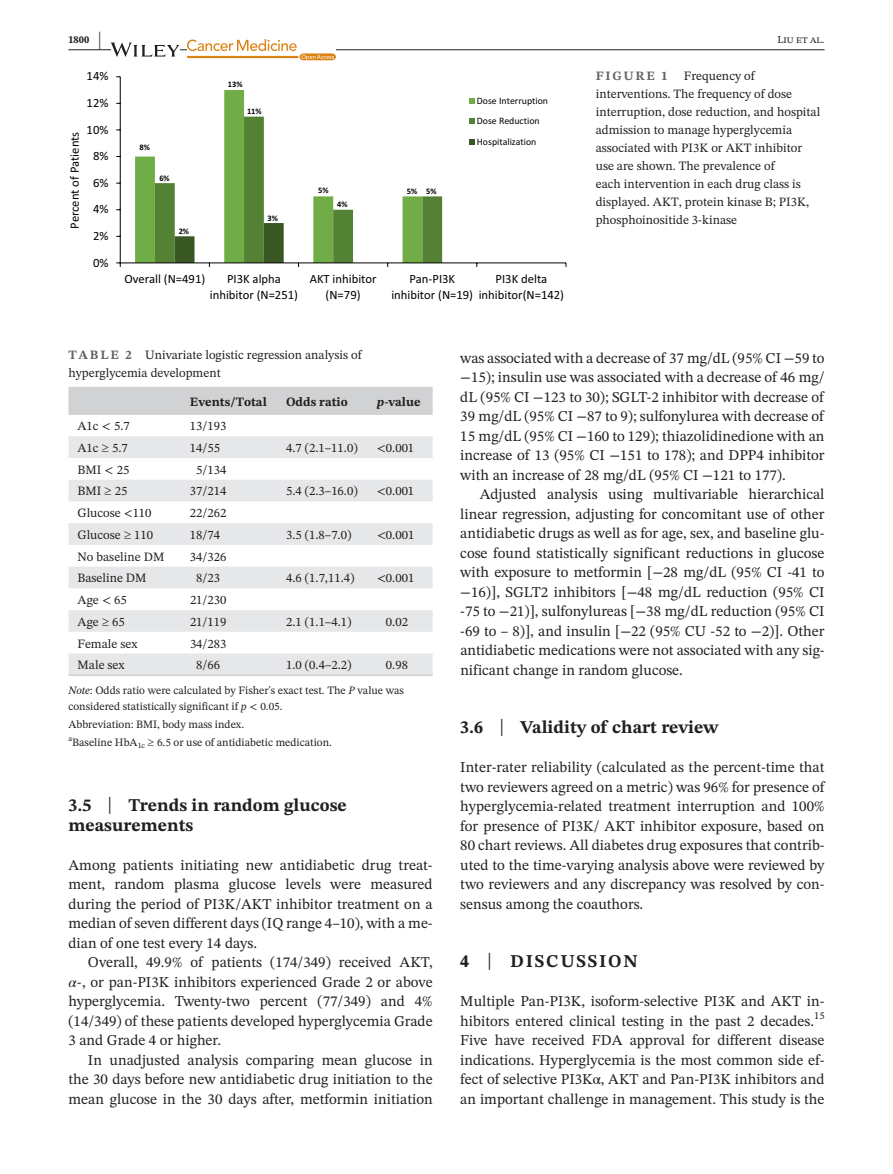
<style>
.page{position:relative;width:893px;height:1174px;background:#fff}
.page>*{position:absolute;margin:0;border:0;box-sizing:border-box;transform-origin:0 0}
.t1{font:700 18px/19.5px "STIX Two Text";color:#231f20}
.t2{font:700 18px "STIX Two Text";letter-spacing:.1em;color:#231f20}
.t3{font:15px/19.5px "STIX Two Text";color:#231f20;text-align:justify}
.t4{font:12.75px/18px "STIX Two Text";color:#231f20}
.t5{font:700 12.75px "STIX Two Text";color:#231f20}
.t6{font:700 12.75px "STIX Two Text";letter-spacing:.14em;color:#636366}
.t7{font:12.6px/15.5px "Calibri";color:#000;text-align:center}
.t8{font:11.25px/15.8px "STIX Two Text";color:#231f20}
.t9{font:10.5px "STIX Two Text";color:#231f20}
.t10{font:700 10.5px "STIX Two Text";color:#231f20}
.t11{font:9.9px/20.4px "Calibri";color:#000}
.t12{font:700 8.4px "Calibri";color:#000}
.t13{font:7.8px "STIX Two Text";color:#231f20}
.s1{font-size:21px}
.s2{font-weight:700;color:#636366}
.s3{font-style:italic}
.s4{font-weight:400;font-size:23.7px}
.s5{font-family:"STIX";font-style:italic}
.s6{font-family:"STIX"}
</style>
<div class="page">
<hr style="left:68px;top:49px;width:756px;height:1px;background:#231f20">
<svg style="left:111px;top:43px;width:68px;height:14px"></svg>
<svg style="left:187px;top:39px;width:149px;height:21px"></svg>
<svg style="left:135px;top:90px;width:129px;height:173px"></svg>
<hr style="left:120px;top:77px;width:1px;height:186px;background:#000">
<hr style="left:120px;top:263px;width:446px;height:1px;background:#000">
<svg style="left:155px;top:117px;width:287px;height:150px"></svg>
<svg style="left:469px;top:98px;width:5px;height:6px"></svg>
<svg style="left:469px;top:119px;width:5px;height:5px"></svg>
<svg style="left:469px;top:139px;width:5px;height:5px"></svg>
<div style="left:68px;top:387px;width:365px;height:28px;background:#d1d2d4"></div>
<svg style="left:68px;top:436px;width:365px;height:238px;fill:#e6e7e9"></svg>
<hr style="left:68px;top:674px;width:113px;height:2px;background:#d1d2d4">
<hr style="left:181px;top:674px;width:96px;height:2px;background:#d1d2d4">
<hr style="left:277px;top:674px;width:91px;height:2px;background:#d1d2d4">
<hr style="left:368px;top:674px;width:65px;height:2px;background:#d1d2d4">
<p class="t10" style="left:68px;top:32px;width:34px">1800 <span class="s1">|</span></p>
<p class="t9" style="left:777px;top:32px;width:49px">Liu et al.</p>
<p class="t7" style="left:67px;top:229px;width:98px;rotate:-90deg">stnei taPfotnecreP</p>
<p class="t7" style="left:87px;top:69px;width:23px">14%</p>
<p class="t7" style="left:87px;top:95px;width:23px">12%</p>
<p class="t7" style="left:87px;top:122px;width:23px">10%</p>
<p class="t7" style="left:93px;top:148px;width:17px">8%</p>
<p class="t7" style="left:93px;top:175px;width:17px">6%</p>
<p class="t7" style="left:93px;top:201px;width:17px">4%</p>
<p class="t7" style="left:93px;top:228px;width:17px">2%</p>
<p class="t7" style="left:93px;top:255px;width:17px">0%</p>
<p class="t12" style="left:140px;top:142px;width:12px">8%</p>
<p class="t12" style="left:159px;top:173px;width:12px">6%</p>
<p class="t12" style="left:179px;top:225px;width:12px">2%</p>
<p class="t12" style="left:228px;top:79px;width:16px">13%</p>
<p class="t12" style="left:247px;top:106px;width:16px">11%</p>
<p class="t12" style="left:268px;top:213px;width:12px">3%</p>
<p class="t12" style="left:318px;top:185px;width:12px">5%</p>
<p class="t12" style="left:337px;top:199px;width:12px">4%</p>
<p class="t12" style="left:407px;top:186px;width:31px">5% 5%</p>
<p class="t11" style="left:477px;top:90px;width:73px">Dose Interruption<br>Dose Reduction<br>Hospitalization</p>
<p class="t7" style="left:124px;top:271px;width:82px">Overall (N=491)</p>
<p class="t7" style="left:210px;top:271px;width:90px">PI3K alpha inhibitor (N=251)</p>
<p class="t7" style="left:310px;top:271px;width:68px">AKT inhibitor (N=79)</p>
<p class="t7" style="left:391px;top:271px;width:174px;text-align:left;text-indent:18px">Pan-PI3K<br>inhibitor (N=19) inhibitor(N=142)</p>
<p class="t7" style="left:496px;top:271px;width:53px">PI3K delta</p>
<p class="t4" style="left:596px;top:66px;width:226px;text-indent:88px">Frequency of interventions. The frequency of dose interruption, dose reduction, and hospital admission to manage hyperglycemia associated with PI3K or AKT inhibitor use are shown. The prevalence of<br>each intervention in each drug class is displayed. AKT, protein kinase B; PI3K, phosphoinositide 3-kinase</p>
<p class="t6" style="left:596px;top:66px;width:73px">FIGURE 1</p>
<p class="t4" style="left:68px;top:346px;width:295px"><span class="s2">TABLE 2</span> Univariate logistic regression analysis of hyperglycemia development</p>
<p class="t5" style="left:190px;top:392px;width:78px">Events/Total</p>
<p class="t5" style="left:286px;top:392px;width:63px">Odds ratio</p>
<p class="t5" style="left:377px;top:392px;width:45px"><span class="s3">p</span>-value</p>
<p class="t4" style="left:77px;top:417px;width:54px">A1c &lt; 5.7</p>
<p class="t4" style="left:190px;top:417px;width:38px">13/193</p>
<p class="t4" style="left:77px;top:439px;width:52px">A1c ≥ 5.7</p>
<p class="t4" style="left:190px;top:439px;width:32px">14/55</p>
<p class="t4" style="left:286px;top:439px;width:73px">4.7 (2.1–11.0)</p>
<p class="t4" style="left:377px;top:439px;width:39px">&lt;0.001</p>
<p class="t4" style="left:77px;top:460px;width:53px">BMI &lt; 25</p>
<p class="t4" style="left:196px;top:460px;width:32px">5/134</p>
<p class="t4" style="left:77px;top:482px;width:51px">BMI ≥ 25</p>
<p class="t4" style="left:190px;top:482px;width:38px">37/214</p>
<p class="t4" style="left:286px;top:482px;width:73px">5.4 (2.3–16.0)</p>
<p class="t4" style="left:377px;top:482px;width:39px">&lt;0.001</p>
<p class="t4" style="left:77px;top:504px;width:76px">Glucose &lt;110</p>
<p class="t4" style="left:190px;top:504px;width:38px">22/262</p>
<p class="t4" style="left:77px;top:525px;width:77px">Glucose ≥ 110</p>
<p class="t4" style="left:190px;top:525px;width:32px">18/74</p>
<p class="t4" style="left:286px;top:525px;width:67px">3.5 (1.8–7.0)</p>
<p class="t4" style="left:377px;top:525px;width:39px">&lt;0.001</p>
<p class="t4" style="left:78px;top:547px;width:88px">No baseline DM</p>
<p class="t4" style="left:190px;top:547px;width:38px">34/326</p>
<p class="t4" style="left:78px;top:569px;width:71px">Baseline DM</p>
<p class="t4" style="left:196px;top:569px;width:25px">8/23</p>
<p class="t4" style="left:286px;top:569px;width:70px">4.6 (1.7,11.4)</p>
<p class="t4" style="left:377px;top:569px;width:39px">&lt;0.001</p>
<p class="t4" style="left:78px;top:591px;width:51px">Age &lt; 65</p>
<p class="t4" style="left:190px;top:591px;width:38px">21/230</p>
<p class="t4" style="left:78px;top:612px;width:49px">Age ≥ 65</p>
<p class="t4" style="left:190px;top:612px;width:38px">21/119</p>
<p class="t4" style="left:286px;top:612px;width:67px">2.1 (1.1–4.1)</p>
<p class="t4" style="left:386px;top:612px;width:24px">0.02</p>
<p class="t4" style="left:78px;top:634px;width:61px">Female sex</p>
<p class="t4" style="left:190px;top:634px;width:38px">34/283</p>
<p class="t4" style="left:78px;top:656px;width:49px">Male sex</p>
<p class="t4" style="left:196px;top:656px;width:25px">8/66</p>
<p class="t4" style="left:286px;top:656px;width:67px">1.0 (0.4–2.2)</p>
<p class="t4" style="left:386px;top:656px;width:24px">0.98</p>
<p class="t8" style="left:68px;top:682px;width:337px"><span class="s3">Note</span>: Odds ratio were calculated by Fisher's exact test. The <span class="s3">P</span> value was considered statistically significant if <span class="s3">p</span> &lt; 0.05.</p>
<p class="t8" style="left:68px;top:716px;width:177px">Abbreviation: BMI, body mass index.</p>
<p class="t13" style="left:68px;top:732px;width:5px">a</p>
<p class="t8" style="left:72px;top:734px;width:261px">Baseline HbA<sub>1c</sub> ≥ 6.5 or use of antidiabetic medication.</p>
<p class="t1" style="left:68px;top:796px;width:280px">3.5 <span class="s4">|</span> Trends in random glucose measurements</p>
<p class="t3" style="left:68px;top:855px;width:366px">Among patients initiating new antidiabetic drug treat&shy;ment, random plasma glucose levels were measured during the period of PI3K/AKT inhibitor treatment on a median of seven different days (IQ range 4–10), with a me&shy;dian of one test every 14 days.</p>
<p class="t3" style="left:68px;top:952px;width:366px;text-indent:20px">Overall, 49.9% of patients (174/349) received AKT, <span class="s5">α</span><span class="s3">-</span>, or pan-PI3K inhibitors experienced Grade 2 or above hyperglycemia. Twenty-two percent (77/349) and 4% (14/349) of these patients developed hyperglycemia Grade 3 and Grade 4 or higher.</p>
<p class="t3" style="left:68px;top:1050px;width:366px;text-indent:20px">In unadjusted analysis comparing mean glucose in the 30 days before new antidiabetic drug initiation to the mean glucose in the 30 days after, metformin initiation</p>
<p class="t3" style="left:460px;top:348px;width:366px">was associated with a decrease of 37 mg/dL (95% CI −59 to −15); insulin use was associated with a decrease of 46 mg/ dL (95% CI −123 to 30); SGLT-2 inhibitor with decrease of 39 mg/dL (95% CI −87 to 9); sulfonylurea with decrease of 15 mg/dL (95% CI −160 to 129); thiazolidinedione with an increase of 13 (95% CI −151 to 178); and DPP4 inhibitor with an increase of 28 mg/dL (95% CI −121 to 177).</p>
<p class="t3" style="left:460px;top:484px;width:366px;text-indent:19px">Adjusted analysis using multivariable hierarchical linear regression, adjusting for concomitant use of other antidiabetic drugs as well as for age, sex, and baseline glu&shy;cose found statistically significant reductions in glucose with exposure to metformin [−28 mg/dL (95% CI -41 to −16)], SGLT2 inhibitors [−48 mg/dL reduction (95% CI -75 to −21)], sulfonylureas [−38 mg/dL reduction (95% CI -69 to – 8)], and insulin [−22 (95% CU -52 to −2)]. Other antidiabetic medications were not associated with any sig&shy;nificant change in random glucose.</p>
<p class="t1" style="left:460px;top:718px;width:260px">3.6 <span class="s4">|</span> Validity of chart review</p>
<p class="t3" style="left:460px;top:757px;width:366px">Inter-rater reliability (calculated as the percent-time that two reviewers agreed on a metric) was 96% for presence of hyperglycemia-related treatment interruption and 100% for presence of PI3K/ AKT inhibitor exposure, based on 80 chart reviews. All diabetes drug exposures that contrib&shy;uted to the time-varying analysis above were reviewed by two reviewers and any discrepancy was resolved by con&shy;sensus among the coauthors.</p>
<p class="t2" style="left:460px;top:948px;width:179px">4 <span class="s4">|</span> DISCUSSION</p>
<p class="t3" style="left:460px;top:991px;width:366px">Multiple Pan-PI3K, isoform-selective PI3K and AKT in&shy;hibitors entered clinical testing in the past 2 decades.</p>
<p class="t9" style="left:814px;top:1008px;width:12px">15</p>
<p class="t3" style="left:460px;top:1030px;width:366px">Five have received FDA approval for different disease indications. Hyperglycemia is the most common side ef&shy;fect of selective PI3K<span class="s6">α</span>, AKT and Pan-PI3K inhibitors and an important challenge in management. This study is the</p>
</div>
